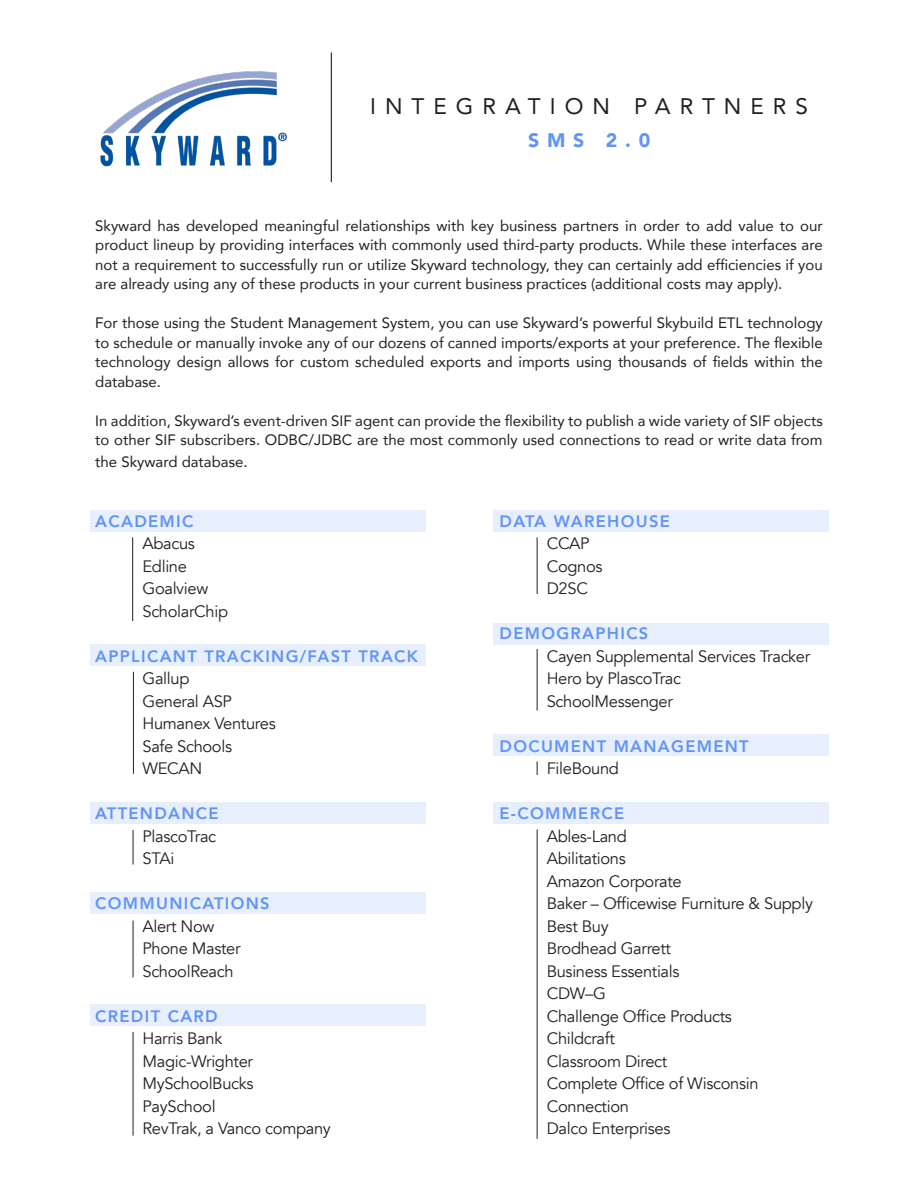
<style>
.page{position:relative;width:918px;height:1188px;background:#fff}
.page>*{position:absolute;margin:0;border:0;box-sizing:border-box;transform-origin:0 0}
.t1{font:22.5px "Avenir";letter-spacing:.4em;color:#231f20}
.t2{font:900 19.5px "Avenir";color:#6294f8}
.t3{font:16.5px "Avenir";letter-spacing:-.02em;color:#231f20}
.t4{font:800 16.5px "Avenir";letter-spacing:.08em;color:#6294f8}
.t5{font:15px/19.5px "Avenir";color:#231f20;text-align:justify}
</style>
<div class="page">
<img style="left:100px;top:71px;width:187px;height:96px">
<hr style="left:331px;top:52px;width:1px;height:130px;background:#231f20">
<hr style="left:132px;top:537px;width:1px;height:84px;background:#231f20">
<hr style="left:537px;top:537px;width:1px;height:57px;background:#231f20">
<hr style="left:537px;top:649px;width:1px;height:62px;background:#231f20">
<svg style="left:537px;top:761px;width:1px;height:14px"></svg>
<hr style="left:537px;top:829px;width:1px;height:310px;background:#231f20">
<hr style="left:133px;top:672px;width:1px;height:102px;background:#231f20">
<hr style="left:133px;top:830px;width:1px;height:35px;background:#231f20">
<hr style="left:133px;top:921px;width:1px;height:56px;background:#231f20">
<hr style="left:133px;top:1032px;width:1px;height:104px;background:#231f20">
<div style="left:90px;top:510px;width:336px;height:21px;background:#e7effd"></div>
<div style="left:493px;top:510px;width:336px;height:21px;background:#e7effd"></div>
<div style="left:493px;top:624px;width:336px;height:21px;background:#e7effd"></div>
<div style="left:493px;top:735px;width:336px;height:21px;background:#e7effd"></div>
<div style="left:493px;top:802px;width:336px;height:22px;background:#e7effd"></div>
<div style="left:90px;top:645px;width:336px;height:21px;background:#e7effd"></div>
<div style="left:90px;top:802px;width:336px;height:22px;background:#e7effd"></div>
<div style="left:90px;top:892px;width:336px;height:21px;background:#e7effd"></div>
<div style="left:90px;top:1005px;width:336px;height:21px;background:#e7effd"></div>
<p class="t1" style="left:370px;top:88px;width:439px">INTEGRATION PARTNERS</p>
<p class="t2" style="left:528px;top:124px;width:124px">SMS 2.0</p>
<p class="t5" style="left:95px;top:215px;width:729px">Skyward has developed meaningful relationships with key business partners in order to add value to our product lineup by providing interfaces with commonly used third-party products. While these interfaces are not a requirement to successfully run or utilize Skyward technology, they can certainly add efficiencies if you are already using any of these products in your current business practices (additional costs may apply).</p>
<p class="t5" style="left:95px;top:313px;width:729px">For those using the Student Management System, you can use Skyward’s powerful Skybuild ETL technology to schedule or manually invoke any of our dozens of canned imports/exports at your preference. The flexible technology design allows for custom scheduled exports and imports using thousands of fields within the database.</p>
<p class="t5" style="left:95px;top:410px;width:729px">In addition, Skyward’s event-driven SIF agent can provide the flexibility to publish a wide variety of SIF objects to other SIF subscribers. ODBC/JDBC are the most commonly used connections to read or write data from</p>
<p class="t5" style="left:95px;top:451px;width:154px">the Skyward database.</p>
<p class="t4" style="left:95px;top:508px;width:100px">ACADEMIC</p>
<p class="t3" style="left:142px;top:534px;width:54px">Abacus</p>
<p class="t3" style="left:142px;top:556px;width:46px">Edline</p>
<p class="t3" style="left:142px;top:579px;width:67px">Goalview</p>
<p class="t3" style="left:142px;top:601px;width:87px">ScholarChip</p>
<p class="t4" style="left:95px;top:643px;width:324px">APPLICANT TRACKING/FAST TRACK</p>
<p class="t3" style="left:142px;top:669px;width:48px">Gallup</p>
<p class="t3" style="left:142px;top:691px;width:91px">General ASP</p>
<p class="t3" style="left:142px;top:714px;width:135px">Humanex Ventures</p>
<p class="t3" style="left:142px;top:736px;width:91px">Safe Schools</p>
<p class="t3" style="left:142px;top:759px;width:61px">WECAN</p>
<p class="t4" style="left:95px;top:801px;width:125px">ATTENDANCE</p>
<p class="t3" style="left:142px;top:826px;width:75px">PlascoTrac</p>
<p class="t3" style="left:142px;top:849px;width:33px">STAi</p>
<p class="t4" style="left:95px;top:891px;width:176px">COMMUNICATIONS</p>
<p class="t3" style="left:142px;top:916px;width:73px">Alert Now</p>
<p class="t3" style="left:142px;top:939px;width:100px">Phone Master</p>
<p class="t3" style="left:142px;top:961px;width:93px">SchoolReach</p>
<p class="t4" style="left:95px;top:1003px;width:124px">CREDIT CARD</p>
<p class="t3" style="left:142px;top:1029px;width:81px">Harris Bank</p>
<p class="t3" style="left:142px;top:1051px;width:112px">Magic-Wrighter</p>
<p class="t3" style="left:142px;top:1074px;width:113px">MySchoolBucks</p>
<p class="t3" style="left:142px;top:1096px;width:75px">PaySchool</p>
<p class="t3" style="left:142px;top:1119px;width:190px">RevTrak, a Vanco company</p>
<p class="t4" style="left:500px;top:508px;width:172px">DATA WAREHOUSE</p>
<p class="t3" style="left:547px;top:534px;width:45px">CCAP</p>
<p class="t3" style="left:547px;top:556px;width:57px">Cognos</p>
<p class="t3" style="left:547px;top:579px;width:43px">D2SC</p>
<p class="t4" style="left:500px;top:621px;width:150px">DEMOGRAPHICS</p>
<p class="t3" style="left:547px;top:646px;width:265px">Cayen Supplemental Services Tracker</p>
<p class="t3" style="left:547px;top:669px;width:136px">Hero by PlascoTrac</p>
<p class="t3" style="left:547px;top:691px;width:128px">SchoolMessenger</p>
<p class="t4" style="left:500px;top:733px;width:251px">DOCUMENT MANAGEMENT</p>
<p class="t3" style="left:547px;top:759px;width:74px">FileBound</p>
<p class="t4" style="left:500px;top:801px;width:126px">E-COMMERCE</p>
<p class="t3" style="left:547px;top:826px;width:82px">Ables-Land</p>
<p class="t3" style="left:547px;top:849px;width:81px">Abilitations</p>
<p class="t3" style="left:547px;top:871px;width:137px">Amazon Corporate</p>
<p class="t3" style="left:547px;top:894px;width:268px">Baker – Officewise Furniture &amp; Supply</p>
<p class="t3" style="left:547px;top:916px;width:63px">Best Buy</p>
<p class="t3" style="left:547px;top:939px;width:126px">Brodhead Garrett</p>
<p class="t3" style="left:547px;top:961px;width:134px">Business Essentials</p>
<p class="t3" style="left:547px;top:984px;width:61px">CDW–G</p>
<p class="t3" style="left:547px;top:1006px;width:187px">Challenge Office Products</p>
<p class="t3" style="left:547px;top:1029px;width:70px">Childcraft</p>
<p class="t3" style="left:547px;top:1051px;width:122px">Classroom Direct</p>
<p class="t3" style="left:547px;top:1074px;width:213px">Complete Office of Wisconsin</p>
<p class="t3" style="left:547px;top:1096px;width:84px">Connection</p>
<p class="t3" style="left:547px;top:1119px;width:125px">Dalco Enterprises</p>
</div>
